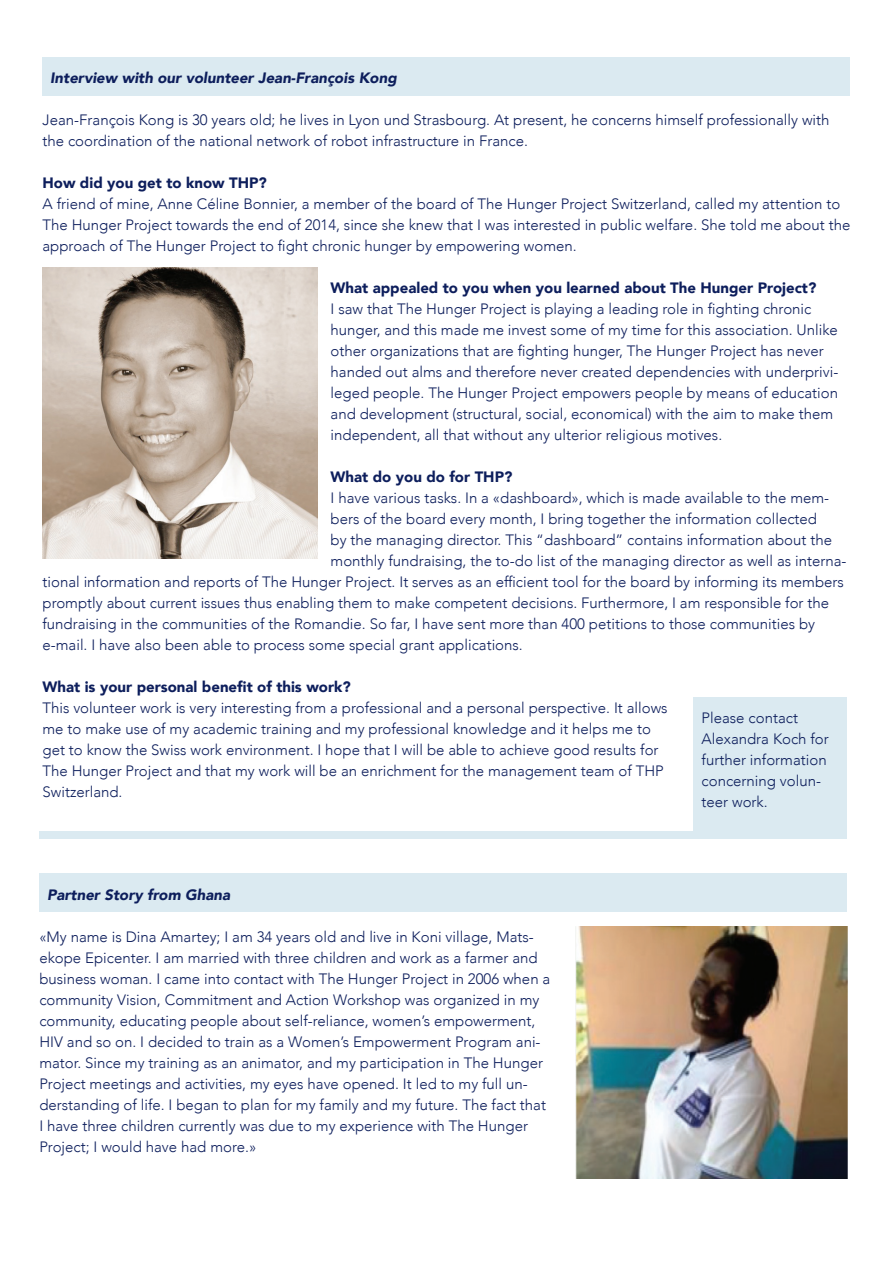
<style>
.page{position:relative;width:893px;height:1263px;background:#fff}
.page>*{position:absolute;margin:0;border:0;box-sizing:border-box;transform-origin:0 0}
.t1{font:300 15px/21px "Avenir";color:#0d1e5c}
.t2{font:900 15px "Avenir";color:#0d1e5c}
.t3{font:italic 900 15px "Avenir";color:#0d1e5c}
</style>
<div class="page">
<div style="left:693px;top:698px;width:154px;height:140px;background:#dbeaf1"></div>
<img style="left:575px;top:927px;width:272px;height:252px">
<div style="left:39px;top:873px;width:808px;height:39px;background:#dbeaf1"></div>
<div style="left:39px;top:831px;width:808px;height:7px;background:#dbeaf1"></div>
<div style="left:43px;top:57px;width:807px;height:39px;background:#dbeaf1"></div>
<img style="left:43px;top:268px;width:275px;height:290px">
<p class="t3" style="left:50px;top:65px;width:348px">Interview with our volunteer Jean-François Kong</p>
<p class="t1" style="left:43px;top:109px;width:788px">Jean-François Kong is 30 years old; he lives in Lyon und Strasbourg. At present, he concerns himself professionally with the coordination of the national network of robot infrastructure in France.</p>
<p class="t2" style="left:43px;top:169px;width:226px">How did you get to know THP?</p>
<p class="t1" style="left:43px;top:193px;width:809px">A friend of mine, Anne Céline Bonnier, a member of the board of The Hunger Project Switzerland, called my attention to<br>The Hunger Project towards the end of 2014, since she knew that I was interested in public welfare. She told me about the approach of The Hunger Project to fight chronic hunger by empowering women.</p>
<p class="t2" style="left:331px;top:274px;width:487px">What appealed to you when you learned about The Hunger Project?</p>
<p class="t1" style="left:331px;top:298px;width:509px">I saw that The Hunger Project is playing a leading role in fighting chronic hunger, and this made me invest some of my time for this association. Unlike other organizations that are fighting hunger, The Hunger Project has never handed out alms and therefore never created dependencies with underprivi&shy;leged people. The Hunger Project empowers people by means of education and development (structural, social, economical) with the aim to make them independent, all that without any ulterior religious motives.</p>
<p class="t2" style="left:331px;top:463px;width:183px">What do you do for THP?</p>
<p class="t1" style="left:331px;top:487px;width:500px">I have various tasks. In a «dashboard», which is made available to the mem-</p>
<p class="t1" style="left:331px;top:508px;width:488px">bers of the board every month, I bring together the information collected</p>
<p class="t1" style="left:331px;top:529px;width:503px">by the managing director. This “dashboard” contains information about the</p>
<p class="t1" style="left:331px;top:550px;width:517px">monthly fundraising, the to-do list of the managing director as well as interna-</p>
<p class="t1" style="left:43px;top:571px;width:803px">tional information and reports of The Hunger Project. It serves as an efficient tool for the board by informing its members</p>
<p class="t1" style="left:43px;top:592px;width:788px">promptly about current issues thus enabling them to make competent decisions. Furthermore, I am responsible for the</p>
<p class="t1" style="left:43px;top:613px;width:774px">fundraising in the communities of the Romandie. So far, I have sent more than 400 petitions to those communities by</p>
<p class="t1" style="left:43px;top:634px;width:482px">e-mail. I have also been able to process some special grant applications.</p>
<p class="t2" style="left:43px;top:673px;width:310px">What is your personal benefit of this work?</p>
<p class="t1" style="left:43px;top:697px;width:627px">This volunteer work is very interesting from a professional and a personal perspective. It allows me to make use of my academic training and my professional knowledge and it helps me to get to know the Swiss work environment. I hope that I will be able to achieve good results for The Hunger Project and that my work will be an enrichment for the management team of THP Switzerland.</p>
<p class="t3" style="left:47px;top:882px;width:185px">Partner Story from Ghana</p>
<p class="t1" style="left:39px;top:926px;width:512px">«My name is Dina Amartey; I am 34 years old and live in Koni village, Mats&shy;ekope Epicenter. I am married with three children and work as a farmer and business woman. I came into contact with The Hunger Project in 2006 when a community Vision, Commitment and Action Workshop was organized in my community, educating people about self-reliance, women’s empowerment, HIV and so on. I decided to train as a Women’s Empowerment Program ani&shy;mator. Since my training as an animator, and my participation in The Hunger Project meetings and activities, my eyes have opened. It led to my full un&shy;derstanding of life. I began to plan for my family and my future. The fact that I have three children currently was due to my experience with The Hunger Project; I would have had more.»</p>
<p class="t1" style="left:702px;top:707px;width:129px">Please contact<br>Alexandra Koch for further information concerning volun&shy;teer work.</p>
</div>
